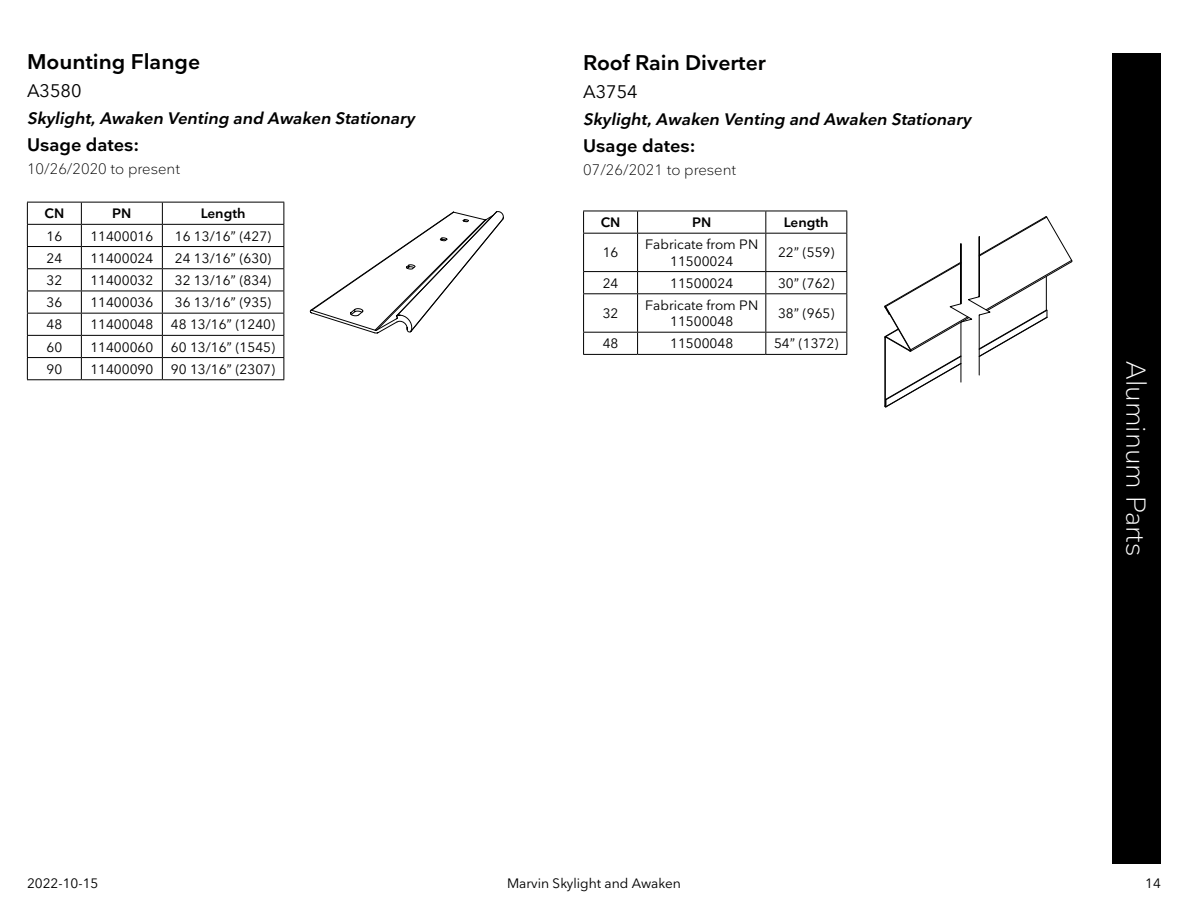
<style>
.page{position:relative;width:1188px;height:918px;background:#fff}
.page>*{position:absolute;margin:0;border:0;box-sizing:border-box;transform-origin:0 0}
.t1{font:300 27px "Nationale";color:#fff}
.t2{font:600 21px "Nationale";color:#000101}
.t3{font:600 18px "Nationale";color:#000}
.t4{font:18px "Nationale";color:#000101}
.t5{font:italic 600 16.5px "Nationale";color:#000}
.t6{font:300 15px "Nationale";color:#000}
.t7{font:13.5px/16.2px "Nationale";color:#000;text-align:center}
.t8{font:13.5px "Nationale";color:#000101}
.t9{font:600 13.5px "Nationale";color:#000}
</style>
<div class="page">
<div style="left:1112px;top:53px;width:49px;height:811px;background:#000"></div>
<hr style="left:583px;top:211px;width:55px;height:1px;background:#000">
<svg style="left:583px;top:211px;width:1px;height:22px"></svg>
<hr style="left:638px;top:211px;width:128px;height:1px;background:#000">
<svg style="left:637px;top:211px;width:1px;height:22px"></svg>
<hr style="left:766px;top:211px;width:81px;height:1px;background:#000">
<svg style="left:765px;top:211px;width:1px;height:22px"></svg>
<svg style="left:846px;top:211px;width:1px;height:22px"></svg>
<hr style="left:583px;top:233px;width:55px;height:1px;background:#000">
<hr style="left:583px;top:234px;width:1px;height:37px;background:#000">
<hr style="left:638px;top:233px;width:128px;height:1px;background:#000">
<hr style="left:637px;top:234px;width:1px;height:37px;background:#000">
<hr style="left:766px;top:233px;width:81px;height:1px;background:#000">
<hr style="left:765px;top:234px;width:1px;height:37px;background:#000">
<hr style="left:846px;top:234px;width:1px;height:37px;background:#000">
<hr style="left:583px;top:271px;width:55px;height:1px;background:#000">
<svg style="left:583px;top:272px;width:1px;height:21px"></svg>
<hr style="left:638px;top:271px;width:128px;height:1px;background:#000">
<svg style="left:637px;top:272px;width:1px;height:21px"></svg>
<hr style="left:766px;top:271px;width:81px;height:1px;background:#000">
<svg style="left:765px;top:272px;width:1px;height:21px"></svg>
<svg style="left:846px;top:272px;width:1px;height:21px"></svg>
<hr style="left:583px;top:293px;width:55px;height:1px;background:#000">
<hr style="left:583px;top:294px;width:1px;height:38px;background:#000">
<hr style="left:638px;top:293px;width:128px;height:1px;background:#000">
<hr style="left:637px;top:294px;width:1px;height:38px;background:#000">
<hr style="left:766px;top:293px;width:81px;height:1px;background:#000">
<hr style="left:765px;top:294px;width:1px;height:38px;background:#000">
<hr style="left:846px;top:294px;width:1px;height:38px;background:#000">
<hr style="left:583px;top:332px;width:55px;height:1px;background:#000">
<svg style="left:583px;top:333px;width:1px;height:21px"></svg>
<hr style="left:638px;top:332px;width:128px;height:1px;background:#000">
<svg style="left:637px;top:333px;width:1px;height:21px"></svg>
<hr style="left:766px;top:332px;width:81px;height:1px;background:#000">
<svg style="left:765px;top:333px;width:1px;height:21px"></svg>
<svg style="left:846px;top:333px;width:1px;height:21px"></svg>
<hr style="left:583px;top:354px;width:55px;height:1px;background:#000">
<hr style="left:638px;top:354px;width:128px;height:1px;background:#000">
<hr style="left:766px;top:354px;width:81px;height:1px;background:#000">
<svg style="left:309px;top:211px;width:195px;height:123px"></svg>
<svg style="left:884px;top:216px;width:189px;height:192px"></svg>
<hr style="left:27px;top:202px;width:54px;height:1px;background:#000">
<hr style="left:81px;top:202px;width:81px;height:1px;background:#000">
<hr style="left:162px;top:202px;width:122px;height:1px;background:#000">
<hr style="left:27px;top:224px;width:54px;height:1px;background:#000">
<hr style="left:81px;top:224px;width:81px;height:1px;background:#000">
<hr style="left:162px;top:224px;width:122px;height:1px;background:#000">
<hr style="left:27px;top:246px;width:54px;height:1px;background:#000">
<hr style="left:81px;top:246px;width:81px;height:1px;background:#000">
<hr style="left:162px;top:246px;width:122px;height:1px;background:#000">
<hr style="left:27px;top:268px;width:54px;height:1px;background:#000">
<hr style="left:81px;top:268px;width:81px;height:1px;background:#000">
<hr style="left:162px;top:268px;width:122px;height:1px;background:#000">
<hr style="left:27px;top:291px;width:54px;height:1px;background:#000">
<hr style="left:81px;top:291px;width:81px;height:1px;background:#000">
<hr style="left:162px;top:291px;width:122px;height:1px;background:#000">
<hr style="left:27px;top:313px;width:54px;height:1px;background:#000">
<hr style="left:81px;top:313px;width:81px;height:1px;background:#000">
<hr style="left:162px;top:313px;width:122px;height:1px;background:#000">
<hr style="left:27px;top:335px;width:54px;height:1px;background:#000">
<hr style="left:81px;top:335px;width:81px;height:1px;background:#000">
<hr style="left:162px;top:335px;width:122px;height:1px;background:#000">
<hr style="left:27px;top:357px;width:54px;height:1px;background:#000">
<svg style="left:27px;top:202px;width:1px;height:177px"></svg>
<hr style="left:81px;top:357px;width:81px;height:1px;background:#000">
<svg style="left:81px;top:202px;width:1px;height:177px"></svg>
<hr style="left:162px;top:357px;width:122px;height:1px;background:#000">
<svg style="left:162px;top:202px;width:1px;height:177px"></svg>
<svg style="left:284px;top:202px;width:1px;height:177px"></svg>
<hr style="left:27px;top:379px;width:54px;height:1px;background:#000">
<hr style="left:81px;top:379px;width:81px;height:1px;background:#000">
<hr style="left:162px;top:379px;width:122px;height:1px;background:#000">
<h2 class="t2" style="left:27px;top:48px;width:175px">Mounting Flange</h2>
<h3 class="t4" style="left:27px;top:80px;width:56px">A3580</h3>
<p class="t5" style="left:27px;top:108px;width:389px">Skylight,Awaken Venting and Awaken Stationary</p>
<h3 class="t3" style="left:27px;top:133px;width:114px">Usage dates:</h3>
<p class="t6" style="left:27px;top:160px;width:155px">10/26/2020 to present</p>
<p class="t9" style="left:45px;top:205px;width:21px">CN</p>
<p class="t9" style="left:112px;top:205px;width:21px">PN</p>
<p class="t9" style="left:201px;top:205px;width:46px">Length</p>
<p class="t7" style="left:46px;top:227px;width:17px">16</p>
<p class="t7" style="left:90px;top:227px;width:65px">11400016</p>
<p class="t7" style="left:175px;top:227px;width:98px">16 13/16” (427)</p>
<p class="t7" style="left:46px;top:250px;width:17px">24</p>
<p class="t7" style="left:90px;top:250px;width:65px">11400024</p>
<p class="t7" style="left:175px;top:250px;width:98px">24 13/16” (630)</p>
<p class="t7" style="left:46px;top:272px;width:17px">32</p>
<p class="t7" style="left:90px;top:272px;width:65px">11400032</p>
<p class="t7" style="left:175px;top:272px;width:98px">32 13/16” (834)</p>
<p class="t7" style="left:46px;top:294px;width:17px">36</p>
<p class="t7" style="left:90px;top:294px;width:65px">11400036</p>
<p class="t7" style="left:175px;top:294px;width:98px">36 13/16” (935)</p>
<p class="t7" style="left:46px;top:316px;width:17px">48</p>
<p class="t7" style="left:90px;top:316px;width:65px">11400048</p>
<p class="t7" style="left:171px;top:316px;width:106px">48 13/16” (1240)</p>
<p class="t7" style="left:46px;top:338px;width:17px">60</p>
<p class="t7" style="left:90px;top:338px;width:65px">11400060</p>
<p class="t7" style="left:171px;top:338px;width:106px">60 13/16” (1545)</p>
<p class="t7" style="left:46px;top:361px;width:17px">90</p>
<p class="t7" style="left:90px;top:361px;width:65px">11400090</p>
<p class="t7" style="left:171px;top:361px;width:106px">90 13/16” (2307)</p>
<h2 class="t2" style="left:583px;top:49px;width:184px">Roof Rain Diverter</h2>
<h3 class="t4" style="left:583px;top:81px;width:56px">A3754</h3>
<p class="t5" style="left:583px;top:108px;width:389px">Skylight,Awaken Venting and Awaken Stationary</p>
<h3 class="t3" style="left:583px;top:134px;width:114px">Usage dates:</h3>
<p class="t6" style="left:583px;top:160px;width:155px">07/26/2021 to present</p>
<p class="t9" style="left:601px;top:214px;width:21px">CN</p>
<p class="t9" style="left:692px;top:214px;width:21px">PN</p>
<p class="t9" style="left:784px;top:214px;width:46px">Length</p>
<p class="t7" style="left:603px;top:244px;width:17px">16</p>
<p class="t7" style="left:645px;top:236px;width:115px">Fabricate from PN<br>11500024</p>
<p class="t7" style="left:778px;top:244px;width:58px">22” (559)</p>
<p class="t7" style="left:603px;top:275px;width:17px">24</p>
<p class="t7" style="left:670px;top:275px;width:65px">11500024</p>
<p class="t7" style="left:778px;top:275px;width:58px">30” (762)</p>
<p class="t7" style="left:603px;top:305px;width:17px">32</p>
<p class="t7" style="left:645px;top:297px;width:115px">Fabricate from PN<br>11500048</p>
<p class="t7" style="left:778px;top:305px;width:58px">38” (965)</p>
<p class="t7" style="left:603px;top:335px;width:17px">48</p>
<p class="t7" style="left:670px;top:335px;width:65px">11500048</p>
<p class="t7" style="left:774px;top:335px;width:66px">54” (1372)</p>
<p class="t8" style="left:27px;top:874px;width:73px">2022-10-15</p>
<p class="t8" style="left:507px;top:874px;width:175px">Marvin Skylight and Awaken</p>
<h1 class="t1" style="left:1153px;top:361px;width:196px;rotate:90deg">Aluminum Parts</h1>
<p class="t8" style="left:1145px;top:874px;width:17px">14</p>
</div>
